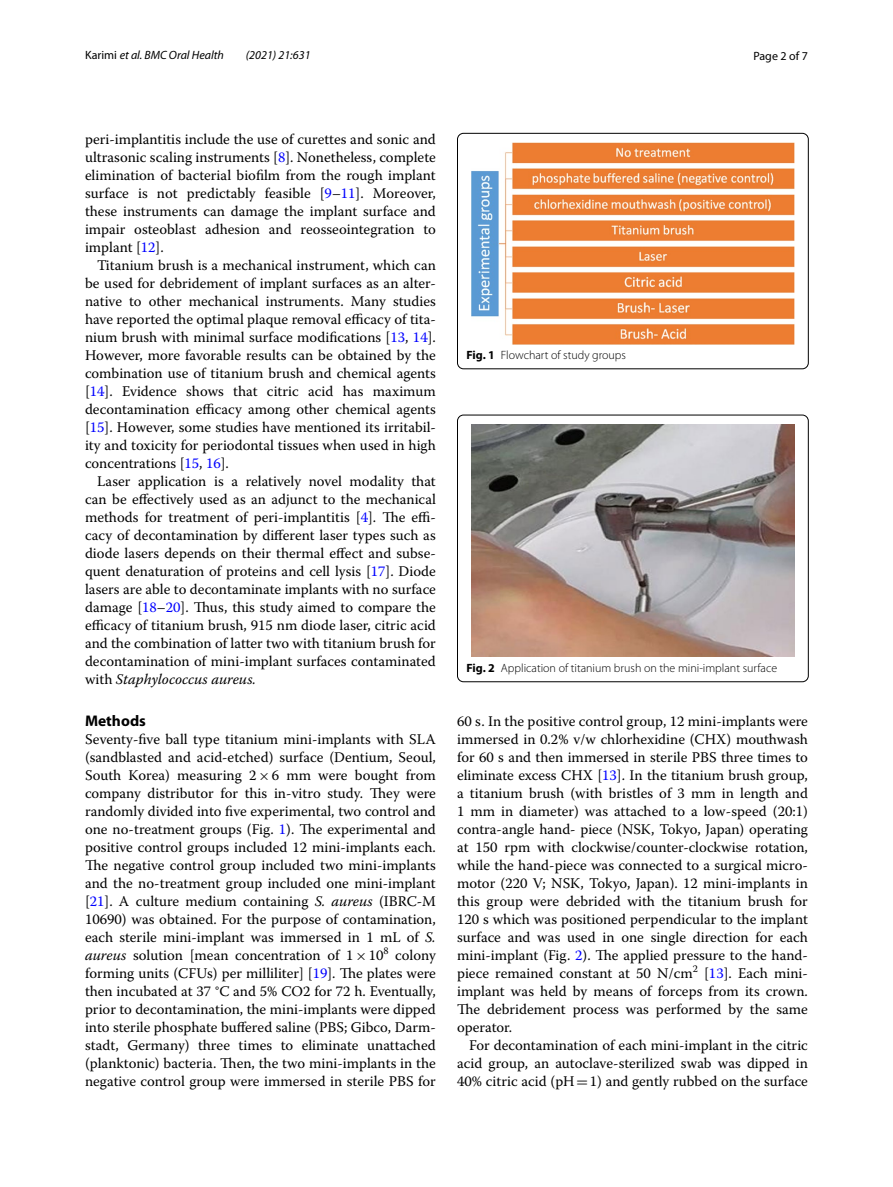
<style>
.page{position:relative;width:893px;height:1187px;background:#fff}
.page>*{position:absolute;margin:0;border:0;box-sizing:border-box;transform-origin:0 0}
.t1{font:700 15.45px "Myriad Pro";color:#000}
.t2{font:14.7px/18px "Warnock Pro";color:#000;text-align:justify}
.t3{font:300 12px "Myriad Pro";color:#000}
.t4{font:italic 12px "Myriad Pro";color:#000}
.t5{font:12px "Myriad Pro";color:#000}
.s1{font-style:normal}
.s2{color:#00f}
.s3{font-style:italic}
.s4{font-family:"MTSY"}
.s5{font-weight:700}
</style>
<div class="page">
<img style="left:471px;top:142px;width:323px;height:202px">
<div style="left:457px;top:133px;width:351px;height:236px;border:1px solid #000;border-radius:6px"></div>
<img style="left:471px;top:424px;width:323px;height:232px">
<div style="left:457px;top:415px;width:351px;height:267px;border:1px solid #000;border-radius:6px"></div>
<p class="t4" style="left:85px;top:48px;width:140px"><span class="s1">Karimi</span> et al. BMC Oral Health</p>
<p class="t4" style="left:246px;top:48px;width:66px">(2021) 21:631</p>
<p class="t5" style="left:753px;top:48px;width:56px">Page 2 of 7</p>
<p class="t2" style="left:85px;top:130px;width:352px">peri-implantitis include the use of curettes and sonic and ultrasonic scaling instruments [<span class="s2">8</span>]. Nonetheless, complete elimination of bacterial biofilm from the rough implant surface is not predictably feasible [<span class="s2">9</span>–<span class="s2">11</span>]. Moreover, these instruments can damage the implant surface and impair osteoblast adhesion and reosseointegration to implant [<span class="s2">12</span>].</p>
<p class="t2" style="left:85px;top:256px;width:352px;text-indent:12px">Titanium brush is a mechanical instrument, which can be used for debridement of implant surfaces as an alter&shy;native to other mechanical instruments. Many studies have reported the optimal plaque removal efficacy of tita&shy;nium brush with minimal surface modifications [<span class="s2">13</span>, <span class="s2">14</span>].<br>However, more favorable results can be obtained by the combination use of titanium brush and chemical agents [<span class="s2">14</span>]. Evidence shows that citric acid has maximum decontamination efficacy among other chemical agents [<span class="s2">15</span>]. However, some studies have mentioned its irritabil&shy;ity and toxicity for periodontal tissues when used in high concentrations [<span class="s2">15</span>, <span class="s2">16</span>].</p>
<p class="t2" style="left:85px;top:472px;width:352px;text-indent:12px">Laser application is a relatively novel modality that can be effectively used as an adjunct to the mechanical methods for treatment of peri-implantitis [<span class="s2">4</span>]. The effi&shy;cacy of decontamination by different laser types such as diode lasers depends on their thermal effect and subse&shy;quent denaturation of proteins and cell lysis [<span class="s2">17</span>]. Diode lasers are able to decontaminate implants with no surface damage [<span class="s2">18</span>–<span class="s2">20</span>]. Thus, this study aimed to compare the efficacy of titanium brush, 915 nm diode laser, citric acid and the combination of latter two with titanium brush for decontamination of mini-implant surfaces contaminated with <span class="s3">Staphylococcus aureus.</span></p>
<p class="t1" style="left:85px;top:710px;width:62px">Methods</p>
<p class="t2" style="left:85px;top:729px;width:352px">Seventy-five ball type titanium mini-implants with SLA (sandblasted and acid-etched) surface (Dentium, Seoul, South Korea) measuring 2<span class="s4">×</span>6 mm were bought from company distributor for this in-vitro study. They were randomly divided into five experimental, two control and one no-treatment groups (Fig. <span class="s2">1</span>). The experimental and positive control groups included 12 mini-implants each.<br>The negative control group included two mini-implants and the no-treatment group included one mini-implant [<span class="s2">21</span>]. A culture medium containing <span class="s3">S. aureus</span> (IBRC-M 10690) was obtained. For the purpose of contamination, each sterile mini-implant was immersed in 1 mL of <span class="s3">S. aureus</span> solution [mean concentration of 1<span class="s4">×</span> -10<sup>8</sup> colony forming units (CFUs) per milliliter] [<span class="s2">19</span>]. The plates were then incubated at 37 °C and 5% CO2 for 72 h. Eventually, prior to decontamination, the mini-implants were dipped into sterile phosphate buffered saline (PBS; Gibco, Darm&shy;stadt, Germany) three times to eliminate unattached (planktonic) bacteria. Then, the two mini-implants in the negative control group were immersed in sterile PBS for</p>
<p class="t3" style="left:466px;top:348px;width:161px"><span class="s5">Fig. 1</span> Flowchart of study groups</p>
<p class="t3" style="left:466px;top:661px;width:312px"><span class="s5">Fig. 2</span> Application of titanium brush on the mini-implant surface</p>
<p class="t2" style="left:457px;top:711px;width:352px">60 s. In the positive control group, 12 mini-implants were immersed in 0.2% v/w chlorhexidine (CHX) mouthwash for 60 s and then immersed in sterile PBS three times to eliminate excess CHX [<span class="s2">13</span>]. In the titanium brush group, a titanium brush (with bristles of 3 mm in length and 1 mm in diameter) was attached to a low-speed (20:1) contra-angle hand- piece (NSK, Tokyo, Japan) operating at 150 rpm with clockwise/counter-clockwise rotation, while the hand-piece was connected to a surgical micro&shy;motor (220 V; NSK, Tokyo, Japan). 12 mini-implants in this group were debrided with the titanium brush for 120 s which was positioned perpendicular to the implant surface and was used in one single direction for each mini-implant (Fig. <span class="s2">2</span>). The applied pressure to the hand&shy;piece remained constant at 50 N/cm<sup>2</sup> [<span class="s2">13</span>]. Each mini&shy;implant was held by means of forceps from its crown.<br>The debridement process was performed by the same operator.</p>
<p class="t2" style="left:457px;top:1035px;width:352px;text-indent:12px">For decontamination of each mini-implant in the citric acid group, an autoclave-sterilized swab was dipped in 40% citric acid (pH<span class="s4">=</span>1) and gently rubbed on the surface</p>
</div>
